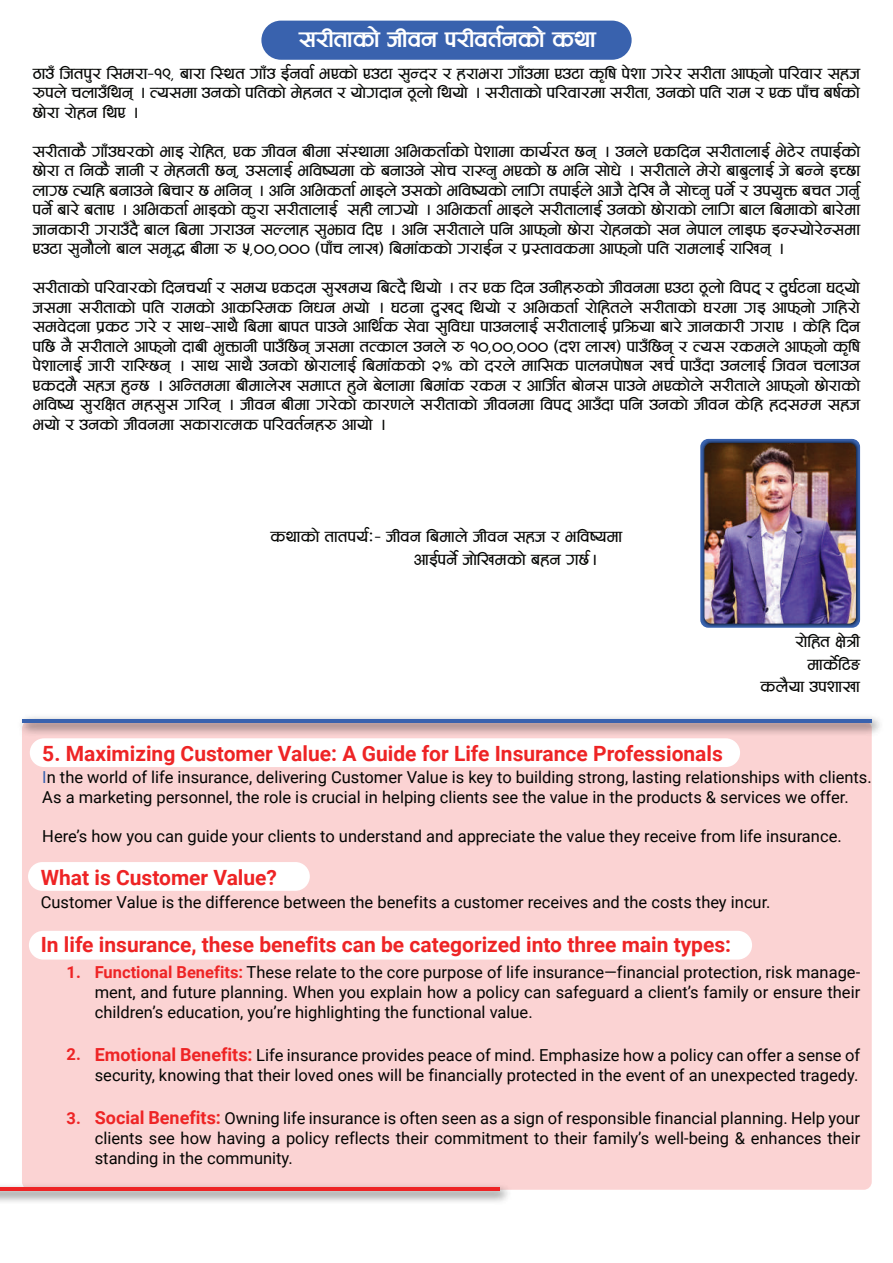
<style>
.page{position:relative;width:893px;height:1263px;background:#fff}
.page>*{position:absolute;margin:0;border:0;box-sizing:border-box;transform-origin:0 0}
.t1{font:700 30px "Aakriti";color:#fff}
.t2{font:21px/19.5px "Aakriti";color:#040503}
.t3{font:700 21px "Roboto";color:#ee2425}
.t4{font:16.5px/19.8px "Roboto";color:#040503}
.t5{font:700 16.5px "Roboto";color:#ee2425}
.s1{color:#3962ae}
.s2{font-weight:700;color:#ee2425}
.s3{font-weight:700;font-size:18px;color:#ee2425}
</style>
<div class="page">
<div style="left:22px;top:721px;width:850px;height:469px;background:#fbd3d3;border-radius:8px"></div>
<img style="left:700px;top:439px;width:160px;height:189px">
<img style="left:704px;top:443px;width:152px;height:181px">
<div style="left:261px;top:21px;width:371px;height:39px;background:#3962ae;border-radius:20px"></div>
<div style="left:30px;top:738px;width:710px;height:29px;background:#fff;border-radius:14px"></div>
<div style="left:28px;top:862px;width:282px;height:29px;background:#fff;border-radius:14px"></div>
<div style="left:29px;top:931px;width:723px;height:28px;background:#fff;border-radius:14px"></div>
<img style="left:0;top:1184px;width:508px;height:18px">
<hr style="left:0;top:1187px;width:499px;height:4px;background:#ee2425">
<img style="left:21px;top:716px;width:859px;height:23px">
<hr style="left:22px;top:719px;width:849px;height:3px;background:#3962ae">
<h1 class="t1" style="left:299px;top:23px;width:298px">;/Ltfsf]hLjg k/Ljt{gsf]syf</h1>
<p class="t2" style="left:33px;top:63px;width:837px">7fp“lhtk'/ l;d/f–!(, af/f l:yt uf“p O{gjf{ePsf]Pp6f ;'Gb/ / x/fe/f uf“pdf Pp6f s[lif k]zf u/]/ ;/Ltf cfkm\gf]kl/jf/ ;xh ?kn]rnfp“lyg\. To;df pgsf]kltsf]d]xgt / of]ubfg 7"nf]lyof]. ;/Ltfsf]kl/jf/df ;/Ltf, pgsf]klt /fd / Ps kf“r aif{sf]<br>5f]/f /f]xg lyP .</p>
<p class="t2" style="left:33px;top:141px;width:837px">;/Ltfs}uf“p3/sf]efO /f]lxt, Ps hLjg aLdf ;+:yfdf clestf{sf]k]zfdf sfo{/t 5g\. pgn]Pslbg ;/LtfnfO{e]6]/ tkfO{sf] 5f]/f t lgs}1fgL / d]xgtL 5g\, p;nfO{eljiodf s]agfpg];f]r /fVg'ePsf]5 elg ;f]w]. ;/Ltfn]d]/f]afa'nfO{h]aGg]OR5f nfU5 Tolx agfpg]larf/ 5 elgg\. clg clestf{efOn]p;sf]eljiosf]nflu tkfO{n]cfh}b]lv g};f]Rg'kg]{/ pko'Qm art ug{' kg]{af/]atfP . clestf{efOsf]s'/f ;/LtfnfO{ ;xL nfUof]. clestf{efOn];/LtfnfO{pgsf]5f]/fsf]nflu afn ladfsf]af/]df hfgsf/L u/fp“b}afn ladf u/fpg ;Nnfx ;'emfj lbP . clg ;/Ltfn]klg cfkm\gf]5f]/f /f]xgsf];g g]kfn nfOkm OG:of]/]G;df Pp6f ;'gf}nf]afn ;d[4 aLdf ? %,)),))) -kf“r nfv_ ladf+ssf]u/fO{g / k|:tfjsdf cfkm\gf]klt /fdnfO{/flvg\.</p>
<p class="t2" style="left:33px;top:277px;width:838px">;/Ltfsf]kl/jf/sf]lbgrof{/ ;do Psbd ;'vdo laTb}lyof]. t/ Ps lbg pgLx?sf]hLjgdf Pp6f 7"nf]ljkb\/ b'3{6gf 36\of] h;df ;/Ltfsf]klt /fdsf]cfsl:ds lgwg eof]. 36gf b'vb\ lyof]/ clestf{ /f]lxtn];/Ltfsf]3/df uO cfkm\gf]ulx/f] ;dj]bgf k|s6 u/]/ ;fy–;fy}ladf afkt kfpg]cfly{s ;]jf ;'ljwf kfpgnfO{;/LtfnfO{k|lqmof af/]hfgsf/L u/fP . s]lx lbg kl5 g};/Ltfn]cfkm\gf]bfaL e'QmfgL kfp“l5g\h;df tTsfn pgn]? !),)),))) -bz nfv_ kfp“l5g\/ To; /sdn]cfkm\gf]s[lif k]zfnfO{ hf/L /flV5g\ . ;fy ;fy}pgsf]5f]/fnfO{ ladf+ssf]@∞ sf]b/n]dfl;s kfngkf]ifg vr{ kfp“bf pgnfO{ lhjg rnfpg Psbd};xh x'G5 . clGtddf aLdfn]v ;dfKt x'g]a]nfdf ladf+s /sd / cflh{t af]g; kfpg]ePsf]n];/Ltfn]cfkm\gf]5f]/fsf] eljio ;'/lIft dx;'; ul/g\. hLjg aLdf u/]sf]sf/0fn];/Ltfsf]hLjgdf ljkb\cfp“bf klg pgsf]hLjg s]lx xb;Dd ;xh eof]/ pgsf]hLjgdf ;sf/fTds kl/jt{gx? cfof].</p>
<p class="t2" style="left:414px;top:525px;width:210px;line-height:22.5px;text-indent:-144px">syfsf]tftko{M– hLjg ladfn]hLjg ;xh / eljiodf cfO{kg]{hf]lvdsf]axg u5{.</p>
<p class="t2" style="left:761px;top:630px;width:101px;line-height:22.5px;text-align:right">/f]lxt If]qL dfs{]l6ª sn}of pkzfvf</p>
<p class="t3" style="left:42px;top:738px;width:682px">5. Maximizing Customer Value: A Guide for Life Insurance Professionals</p>
<p class="t4" style="left:42px;top:767px;width:831px"><span class="s1">I</span>n the world of life insurance, delivering Customer Value is key to building strong, lasting relationships with clients.<br>As a marketing personnel, the role is crucial in helping clients see the value in the products &amp; services we offer.</p>
<p class="t4" style="left:42px;top:826px;width:801px">Here’s how you can guide your clients to understand and appreciate the value they receive from life insurance.</p>
<p class="t3" style="left:41px;top:863px;width:238px">What is Customer Value?</p>
<p class="t4" style="left:41px;top:891px;width:731px">Customer Value is the difference between the benefits a customer receives and the costs they incur.</p>
<p class="t3" style="left:41px;top:930px;width:692px">In life insurance, these benefits can be categorized into three main types:</p>
<p class="t5" style="left:67px;top:961px;width:16px">1.</p>
<p class="t4" style="left:95px;top:962px;width:767px;text-align:justify"><span class="s2">Functional Benefits:</span> These relate to the core purpose of life insurance—financial protection, risk manage&shy;ment, and future planning. When you explain how a policy can safeguard a client’s family or ensure their children’s education, you’re highlighting the functional value.</p>
<p class="t4" style="left:95px;top:1045px;width:767px"><span class="s3">Emotional Benefits:</span> Life insurance provides peace of mind. Emphasize how a policy can offer a sense of security, knowing that their loved ones will be financially protected in the event of an unexpected tragedy.</p>
<p class="t4" style="left:95px;top:1108px;width:767px;text-align:justify"><span class="s3">Social Benefits:</span> Owning life insurance is often seen as a sign of responsible financial planning. Help your clients see how having a policy reflects their commitment to their family’s well-being &amp; enhances their standing in the community.</p>
<p class="t5" style="left:67px;top:1043px;width:16px">2.</p>
<p class="t5" style="left:67px;top:1106px;width:16px">3.</p>
</div>
